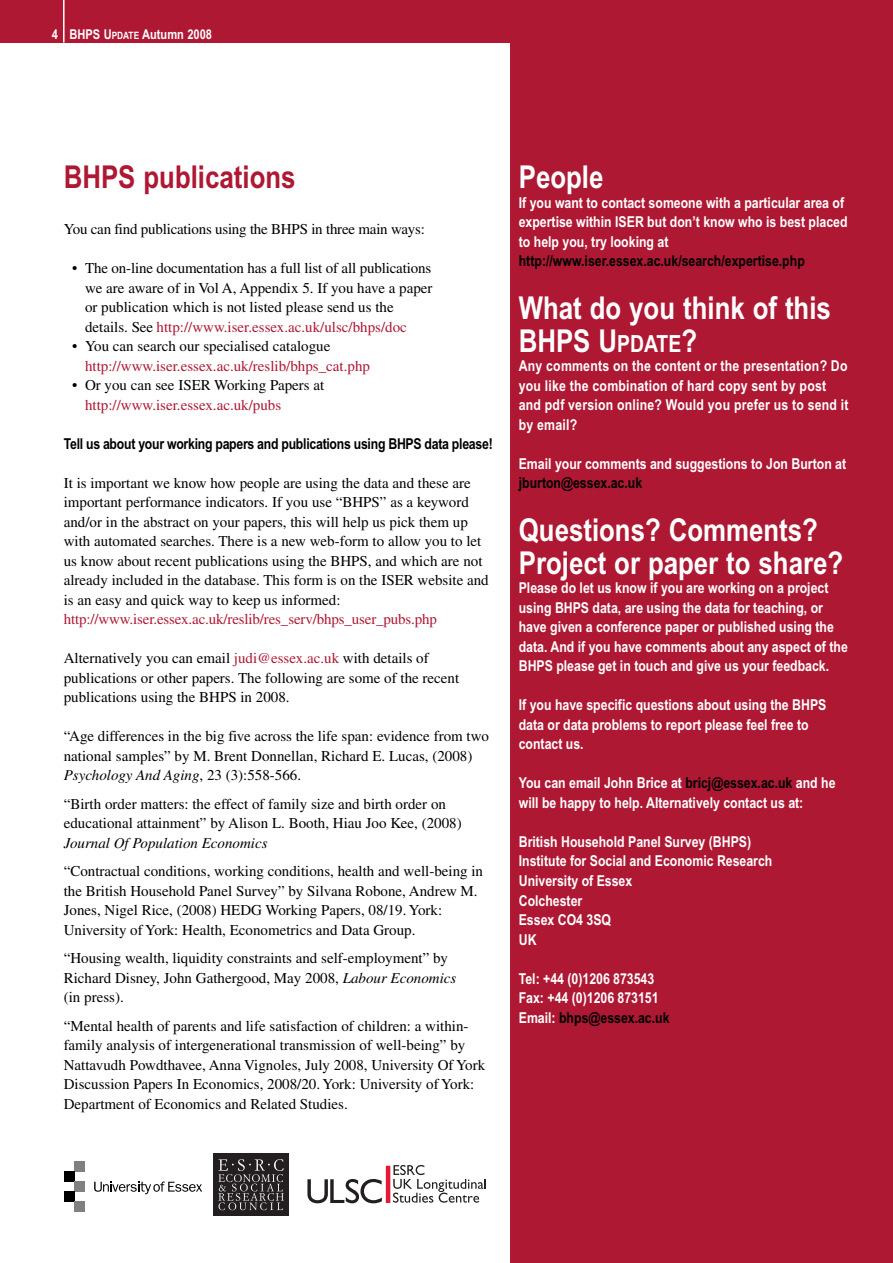
<style>
.page{position:relative;width:893px;height:1263px;background:#fff}
.page>*{position:absolute;margin:0;border:0;box-sizing:border-box;transform-origin:0 0}
.t1{font:700 31.5px/33px "Arial Narrow";color:#fff}
.t2{font:700 31.5px "Arial Narrow";color:#ae1833}
.t3{font:15px/19.5px "Times";color:#000}
.t4{font:700 15px/19.5px "Arial Narrow";color:#fff}
.t5{font:15px "Times";color:#ae1833}
.t6{font:700 15px "Arial Narrow";color:#000}
.t7{font:700 15px "Arial Narrow";letter-spacing:-.02em;color:#000}
.t8{font:italic 15px "Times";color:#000}
.t9{font:700 13.5px "Arial Narrow";color:#fff}
.s1{font-size:10.2px}
.s2{color:#ae1833}
.s3{font-style:italic}
.s4{font-size:23.7px}
.s5{color:#000}
</style>
<div class="page">
<div style="left:74px;top:1161px;width:10px;height:11px;background:#808080"></div>
<div style="left:64px;top:1172px;width:10px;height:10px;background:#000"></div>
<div style="left:74px;top:1182px;width:10px;height:10px;background:#808080"></div>
<div style="left:64px;top:1192px;width:10px;height:10px;background:#000"></div>
<div style="left:74px;top:1202px;width:10px;height:10px;background:#808080"></div>
<svg style="left:94px;top:1181px;width:108px;height:13px"></svg>
<div style="left:211px;top:1152px;width:79px;height:66px;background:linear-gradient(to right,#fff,#fff)"></div>
<div style="left:213px;top:1153px;width:75px;height:63px;background:#231f20"></div>
<svg style="left:218px;top:1159px;width:66px;height:51px"></svg>
<div style="left:510px;top:0;width:383px;height:1263px;background:#ae1833"></div>
<div style="left:0;top:0;width:893px;height:43px;background:#ae1833"></div>
<hr style="left:63px;top:0;width:2px;height:43px;background:#fff">
<svg style="left:393px;top:1165px;width:93px;height:38px"></svg>
<svg style="left:307px;top:1179px;width:75px;height:24px"></svg>
<hr style="left:386px;top:1166px;width:4px;height:37px;background:#e51836">
<p class="t9" style="left:52px;top:26px;width:162px">4 BHPS U<span class="s1">PDATE</span> Autumn 2008</p>
<h1 class="t2" style="left:64px;top:159px;width:233px">BHPS publications</h1>
<p class="t3" style="left:64px;top:221px;width:363px">You can find publications using the BHPS in three main ways:</p>
<p class="t3" style="left:85px;top:260px;width:349px;text-indent:-13px">• The on-line documentation has a full list of all publications we are aware of in Vol A, Appendix 5. If you have a paper or publication which is not listed please send us the details. See <span class="s2">http://www.iser.essex.ac.uk/ulsc/bhps/doc</span></p>
<p class="t3" style="left:72px;top:338px;width:260px">• You can search our specialised catalogue</p>
<p class="t5" style="left:85px;top:360px;width:286px">http://www.iser.essex.ac.uk/reslib/bhps_cat.php</p>
<p class="t3" style="left:72px;top:377px;width:254px">• Or you can see ISER Working Papers at</p>
<p class="t5" style="left:85px;top:399px;width:198px">http://www.iser.essex.ac.uk/pubs</p>
<p class="t7" style="left:64px;top:435px;width:430px">Tell us about your working papers and publications using BHPS data please!</p>
<p class="t3" style="left:64px;top:474px;width:426px">It is important we know how people are using the data and these are important performance indicators. If you use “BHPS” as a keyword and/or in the abstract on your papers, this will help us pick them up with automated searches. There is a new web-form to allow you to let us know about recent publications using the BHPS, and which are not already included in the database. This form is on the ISER website and is an easy and quick way to keep us informed:</p>
<p class="t5" style="left:64px;top:614px;width:375px">http://www.iser.essex.ac.uk/reslib/res_serv/bhps_user_pubs.php</p>
<p class="t3" style="left:64px;top:650px;width:397px">Alternatively you can email <span class="s2">judi@essex.ac.uk</span> with details of publications or other papers. The following are some of the recent publications using the BHPS in 2008.</p>
<p class="t3" style="left:64px;top:728px;width:427px">“Age differences in the big five across the life span: evidence from two national samples” by M. Brent Donnellan, Richard E. Lucas, (2008)<br><span class="s3">Psychology And Aging</span>, 23 (3):558-566.</p>
<p class="t3" style="left:64px;top:795px;width:399px">“Birth order matters: the effect of family size and birth order on educational attainment” by Alison L. Booth, Hiau Joo Kee, (2008)</p>
<p class="t8" style="left:64px;top:837px;width:205px">Journal Of Population Economics</p>
<p class="t3" style="left:64px;top:863px;width:421px">“Contractual conditions, working conditions, health and well-being in the British Household Panel Survey” by Silvana Robone, Andrew M.<br>Jones, Nigel Rice, (2008) HEDG Working Papers, 08/19. York:<br>University of York: Health, Econometrics and Data Group.</p>
<p class="t3" style="left:64px;top:950px;width:394px">“Housing wealth, liquidity constraints and self-employment” by<br>Richard Disney, John Gathergood, May 2008, <span class="s3">Labour Economics </span>(in press).</p>
<p class="t3" style="left:64px;top:1017px;width:423px">“Mental health of parents and life satisfaction of children: a within&shy;family analysis of intergenerational transmission of well-being” by Nattavudh Powdthavee, Anna Vignoles, July 2008, University Of York Discussion Papers In Economics, 2008/20. York: University of York:<br>Department of Economics and Related Studies.</p>
<h1 class="t1" style="left:519px;top:161px;width:86px">People</h1>
<p class="t4" style="left:519px;top:193px;width:330px">If you want to contact someone with a particular area of expertise within ISER but don’t know who is best placed to help you, try looking at</p>
<p class="t6" style="left:519px;top:252px;width:288px">http://www.iser.essex.ac.uk/search/expertise.php</p>
<h1 class="t1" style="left:519px;top:292px;width:314px">What do you think of this<br>BHPS U<span class="s4">PDATE</span>?</h1>
<p class="t4" style="left:519px;top:356px;width:331px">Any comments on the content or the presentation? Do you like the combination of hard copy sent by post and pdf version online? Would you prefer us to send it by email?</p>
<p class="t4" style="left:519px;top:454px;width:329px">Email your comments and suggestions to Jon Burton at</p>
<p class="t6" style="left:519px;top:474px;width:125px">jburton@essex.ac.uk</p>
<h1 class="t1" style="left:519px;top:514px;width:326px">Questions? Comments?<br>Project or paper to share?</h1>
<p class="t4" style="left:519px;top:578px;width:331px">Please do let us know if you are working on a project using BHPS data, are using the data for teaching, or have given a conference paper or published using the data. And if you have comments about any aspect of the BHPS please get in touch and give us your feedback.</p>
<p class="t4" style="left:519px;top:695px;width:309px">If you have specific questions about using the BHPS data or data problems to report please feel free to contact us.</p>
<p class="t4" style="left:519px;top:773px;width:318px">You can email John Brice at <span class="s5">bricj@essex.ac.uk</span> and he will be happy to help. Alternatively contact us at:</p>
<p class="t4" style="left:519px;top:832px;width:255px">British Household Panel Survey (BHPS)<br>Institute for Social and Economic Research<br>University of Essex<br>Colchester<br>Essex CO4 3SQ<br>UK</p>
<p class="t4" style="left:519px;top:968px;width:152px">Tel: +44 (0)1206 873543<br>Fax: +44 (0)1206 873151<br>Email: <span class="s5">bhps@essex.ac.uk</span></p>
</div>
